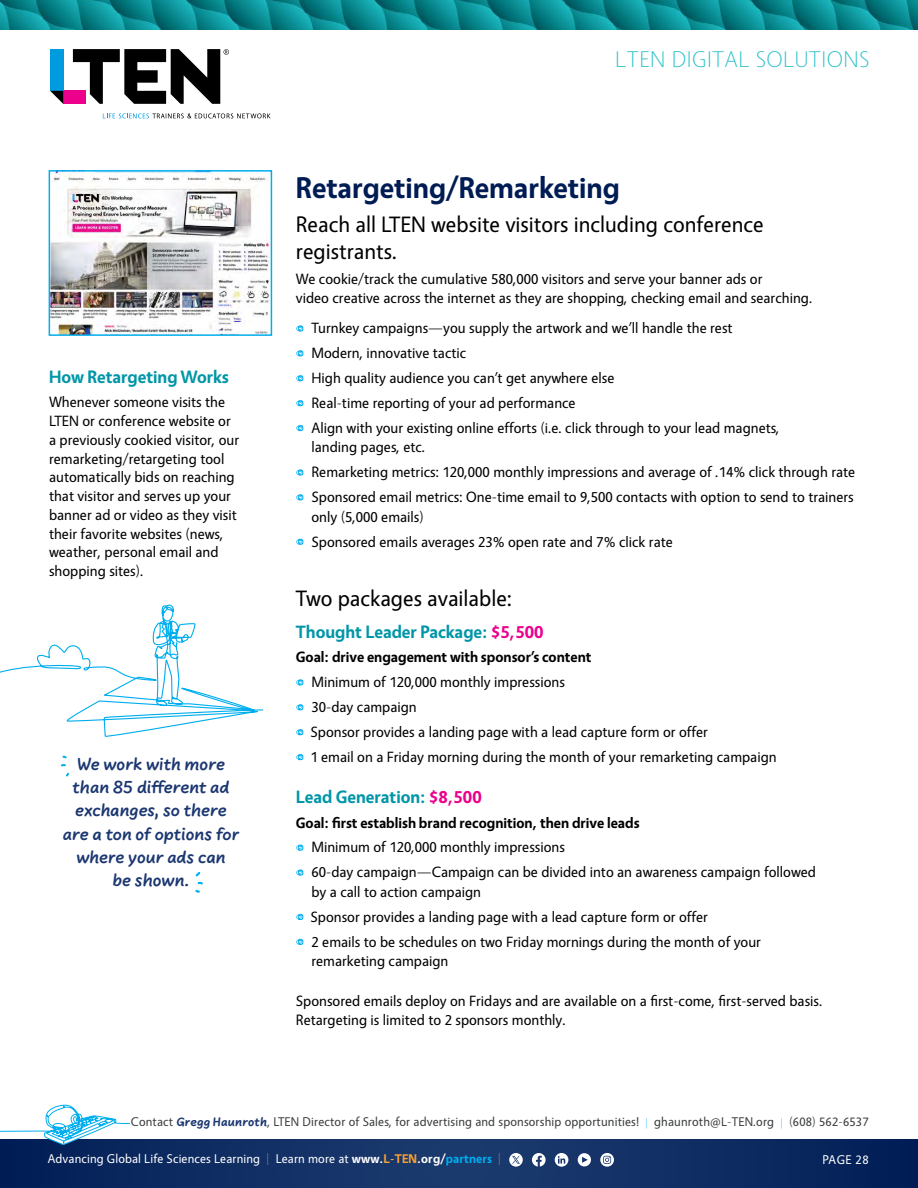
<style>
.page{position:relative;width:918px;height:1188px;background:#fff}
.page>*{position:absolute;margin:0;border:0;box-sizing:border-box;transform-origin:0 0}
.t1{font:700 30px "Vegur";color:#001c54}
.t2{font:200 24px "Vegur";letter-spacing:.02em;color:#20bec6}
.t3{font:22.5px/27px "Vegur";color:#000}
.t4{font:700 18px/23.2px "Uberhand Pro";color:#1c3771;text-align:center}
.t5{font:700 18px "Vegur";color:#0096a8}
.t6{font:15px/24.9px "Vegur";color:#000}
.t7{font:700 15px "Vegur";color:#000}
.t8{font:12.75px "Vegur";letter-spacing:.01em;color:#3a3c3e}
.t9{font:12.75px "Vegur";letter-spacing:.01em;color:#fff}
.s1{color:#ec008c}
.s2{font-family:"Uberhand Pro";font-weight:800;color:#1c3771}
.s3{font-weight:200;font-size:10.5px;color:#00aeef}
.s4{font-weight:200;font-size:12px;color:#aaa9aa}
.s5{font-weight:700}
.s6{font-weight:700;color:#f99f34}
.s7{font-weight:700;color:#00aeef}
</style>
<div class="page">
<div style="left:63px;top:91px;width:22px;height:13px;background:#ec008c"></div>
<div style="left:50px;top:49px;width:13px;height:42px;background:#009bdf"></div>
<svg style="left:50px;top:91px;width:13px;height:13px"></svg>
<svg style="left:103px;top:113px;width:168px;height:5px"></svg>
<svg style="left:73px;top:49px;width:156px;height:55px"></svg>
<svg style="left:0;top:1139px;width:918px;height:49px;background:#0f2c62"></svg>
<svg style="left:0;top:1104px;width:130px;height:41px"></svg>
<svg style="left:578px;top:1153px;width:13px;height:13px"></svg>
<svg style="left:532px;top:1153px;width:14px;height:14px"></svg>
<svg style="left:600px;top:1153px;width:14px;height:14px"></svg>
<svg style="left:555px;top:1153px;width:13px;height:14px"></svg>
<svg style="left:509px;top:1153px;width:14px;height:14px"></svg>
<svg style="left:296px;top:325px;width:8px;height:7px"></svg>
<svg style="left:296px;top:350px;width:8px;height:7px"></svg>
<svg style="left:296px;top:375px;width:8px;height:7px"></svg>
<svg style="left:296px;top:400px;width:8px;height:6px"></svg>
<svg style="left:296px;top:425px;width:8px;height:6px"></svg>
<svg style="left:296px;top:469px;width:8px;height:7px"></svg>
<svg style="left:296px;top:494px;width:8px;height:7px"></svg>
<svg style="left:296px;top:538px;width:8px;height:7px"></svg>
<svg style="left:296px;top:679px;width:8px;height:7px"></svg>
<svg style="left:296px;top:704px;width:8px;height:7px"></svg>
<svg style="left:296px;top:729px;width:8px;height:6px"></svg>
<svg style="left:296px;top:754px;width:8px;height:6px"></svg>
<svg style="left:296px;top:844px;width:8px;height:7px"></svg>
<svg style="left:296px;top:869px;width:8px;height:7px"></svg>
<svg style="left:296px;top:914px;width:8px;height:6px"></svg>
<svg style="left:296px;top:938px;width:8px;height:7px"></svg>
<img style="left:52px;top:173px;width:217px;height:160px">
<div style="left:49px;top:170px;width:223px;height:166px;border:2px solid #00aeef"></div>
<svg style="left:0;top:604px;width:264px;height:133px"></svg>
<svg style="left:195px;top:872px;width:8px;height:21px"></svg>
<svg style="left:61px;top:756px;width:6px;height:10px"></svg>
<img style="left:0;top:0;width:918px;height:30px">
<p class="t5" style="left:49px;top:367px;width:181px">How Retargeting Works</p>
<p class="t6" style="left:49px;top:393px;width:192px;line-height:18.8px">Whenever someone visits the<br>LTEN or conference website or a previously cookied visitor, our remarketing/retargeting tool automatically bids on reaching that visitor and serves up your banner ad or video as they visit their favorite websites (news, weather, personal email and shopping sites).</p>
<p class="t4" style="left:63px;top:751px;width:178px">We work with more than 85 different ad exchanges, so there are a ton of options for where your ads can<br>be shown.</p>
<h2 class="t2" style="left:615px;top:49px;width:256px">LTEN DIGITAL SOLUTIONS</h2>
<h1 class="t1" style="left:296px;top:172px;width:326px">Retargeting/Remarketing</h1>
<h3 class="t3" style="left:296px;top:211px;width:469px">Reach all LTEN website visitors including conference registrants.</h3>
<p class="t6" style="left:296px;top:270px;width:518px;line-height:18.8px">We cookie/track the cumulative 580,000 visitors and serve your banner ads or<br>video creative across the internet as they are shopping, checking email and searching.</p>
<p class="t6" style="left:311px;top:316px;width:470px">Turnkey campaigns—you supply the artwork and we’ll handle the rest Modern, innovative tactic<br>High quality audience you can’t get anywhere else<br>Real-time reporting of your ad performance<br>Align with your existing online efforts (i.e. click through to your lead magnets,</p>
<p class="t6" style="left:311px;top:435px;width:545px">landing pages, etc.<br>Remarketing metrics: 120,000 monthly impressions and average of .14% click through rate<br>Sponsored email metrics: One-time email to 9,500 contacts with option to send to trainers</p>
<p class="t6" style="left:311px;top:504px;width:363px">only (5,000 emails)<br>Sponsored emails averages 23% open rate and 7% click rate</p>
<h3 class="t3" style="left:296px;top:586px;width:218px">Two packages available:</h3>
<p class="t5" style="left:296px;top:622px;width:249px">Thought Leader Package: <span class="s1">$5,500</span></p>
<p class="t7" style="left:296px;top:649px;width:297px">Goal: drive engagement with sponsor’s content</p>
<p class="t6" style="left:310px;top:670px;width:468px">Minimum of 120,000 monthly impressions<br>30-day campaign<br>Sponsor provides a landing page with a lead capture form or offer<br>1 email on a Friday morning during the month of your remarketing campaign</p>
<p class="t5" style="left:296px;top:787px;width:187px">Lead Generation: <span class="s1">$8,500</span></p>
<p class="t7" style="left:296px;top:814px;width:345px">Goal: first establish brand recognition, then drive leads</p>
<p class="t6" style="left:311px;top:835px;width:506px">Minimum of 120,000 monthly impressions<br>60-day campaign—Campaign can be divided into an awareness campaign followed</p>
<p class="t6" style="left:310px;top:880px;width:452px">by a call to action campaign<br>Sponsor provides a landing page with a lead capture form or offer<br>2 emails to be schedules on two Friday mornings during the month of your</p>
<p class="t6" style="left:311px;top:949px;width:139px">remarketing campaign</p>
<p class="t6" style="left:296px;top:992px;width:528px;line-height:18.8px">Sponsored emails deploy on Fridays and are available on a first-come, first-served basis.<br>Retargeting is limited to 2 sponsors monthly.</p>
<p class="t8" style="left:131px;top:1115px;width:739px">Contact <span class="s2">Gregg Haunroth</span>, LTEN Director of Sales, for advertising and sponsorship opportunities! <span class="s3">|</span> ghaunroth@L-TEN.org <span class="s3">|</span> (608) 562-6537</p>
<p class="t9" style="left:48px;top:1152px;width:454px">Advancing Global Life Sciences Learning <span class="s4">|</span> Learn more at <span class="s5">www.</span><span class="s6">L-TEN</span><span class="s5">.org/</span><span class="s7">partners</span> <span class="s4">|</span></p>
<p class="t9" style="left:822px;top:1153px;width:48px">PAGE 28</p>
</div>
